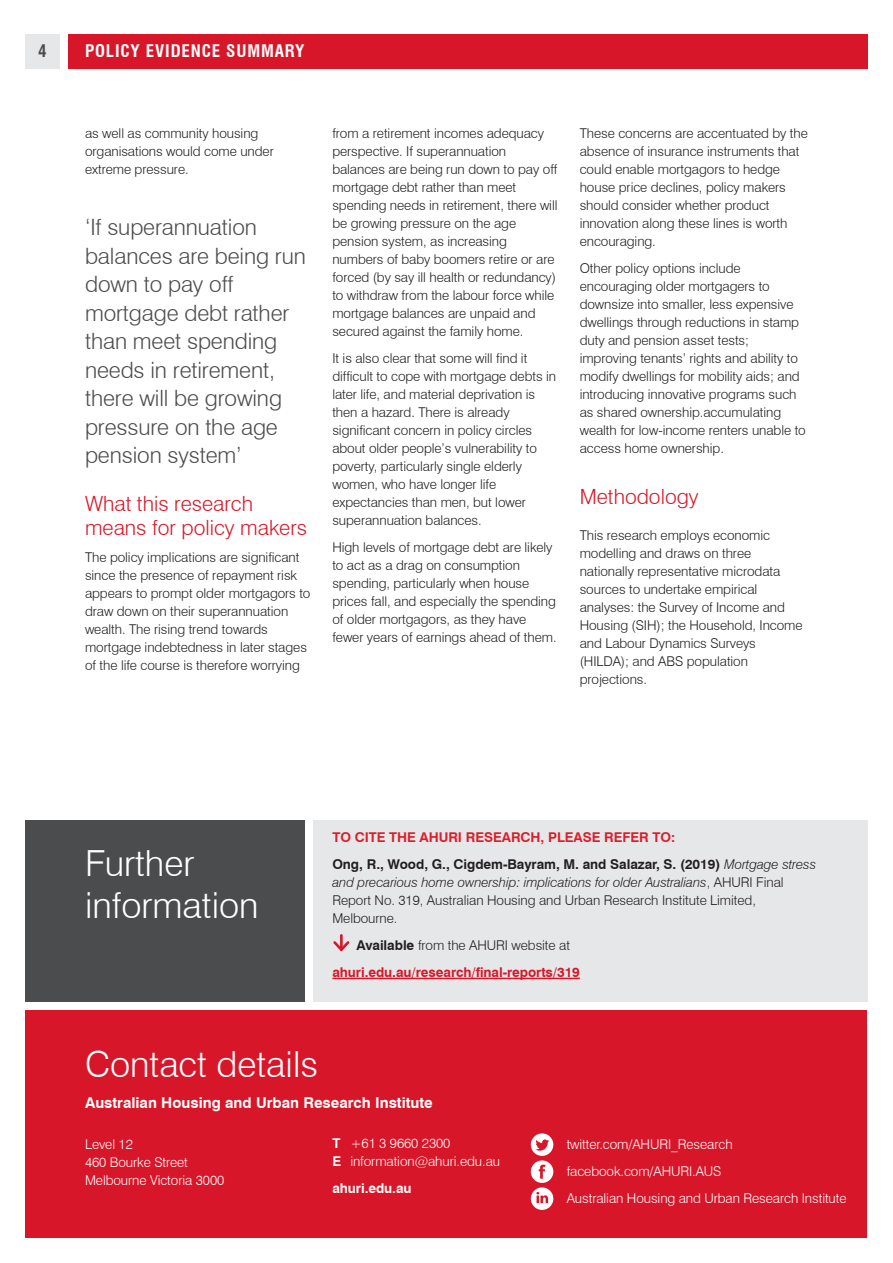
<style>
.page{position:relative;width:893px;height:1263px;background:#fff}
.page>*{position:absolute;margin:0;border:0;box-sizing:border-box;transform-origin:0 0}
.Section_heading{font:300 36px/42px "Swiss 721 BT";color:#fff}
.t1{font:300 22.5px/28.5px "Swiss 721 BT";letter-spacing:-.005em;color:#4b4c4d}
.Body_copy{font:300 21px/24px "Swiss 721 BT";color:#d71729}
.Subhead_1{font:300 21px "Swiss 721 BT";color:#d71729}
.Body_copy-2{font:700 condensed 16.95px "Swiss 721 BT";letter-spacing:.05em;color:#fff}
.Body_copy-3{font:700 condensed 16.95px "Swiss 721 BT";color:#4b4c4d}
.Subhead_2{font:700 15px "Swiss 721 BT";color:#fff}
.Body_copy-4{font:300 13.5px/18px "Swiss 721 BT";letter-spacing:-.005em;color:#231f20}
.Body_copy-5{font:300 13.5px/18px "Swiss 721 BT";letter-spacing:-.005em;color:#fff}
.Body_copy-6{font:700 13.5px "Swiss 721 BT";letter-spacing:-.005em;color:#d71729}
.Body_copy-7{font:700 13.5px "Swiss 721 BT";letter-spacing:-.005em;color:#da1f2b}
.Body_copy-8{font:700 13.5px "Swiss 721 BT";letter-spacing:-.005em;color:#fff}
.s1{font-weight:700}
.s2{font-style:italic}
</style>
<div class="page">
<div style="left:26px;top:1010px;width:841px;height:227px;background:#d71729"></div>
<div style="left:313px;top:820px;width:554px;height:181px;background:#e6e7e9"></div>
<div style="left:26px;top:820px;width:279px;height:181px;background:#4b4c4d"></div>
<div style="left:531px;top:1133px;width:22px;height:23px;background:#fff;border-radius:50%"></div>
<svg style="left:535px;top:1139px;width:14px;height:12px"></svg>
<div style="left:531px;top:1160px;width:22px;height:23px;background:#fff;border-radius:50%"></div>
<svg style="left:539px;top:1164px;width:6px;height:15px"></svg>
<div style="left:531px;top:1187px;width:22px;height:23px;background:#fff;border-radius:50%"></div>
<svg style="left:536px;top:1192px;width:12px;height:11px"></svg>
<div style="left:68px;top:34px;width:799px;height:34px;background:#d71729"></div>
<div style="left:26px;top:34px;width:34px;height:34px;background:#e6e7e9"></div>
<hr style="left:332px;top:978px;width:248px;height:1px;background:#d71729">
<hr style="left:340px;top:935px;width:3px;height:15px;background:#d71729">
<svg style="left:333px;top:939px;width:17px;height:13px"></svg>
<p class="Body_copy-3" style="left:38px;top:41px;width:10px">4</p>
<p class="Body_copy-2" style="left:85px;top:41px;width:221px">POLICY EVIDENCE SUMMARY</p>
<p class="Body_copy-4" style="left:85px;top:124px;width:190px">as well as community housing organisations would come under extreme pressure.</p>
<p class="t1" style="left:85px;top:213px;width:222px">‘If superannuation balances are being run down to pay off mortgage debt rather than meet spending needs in retirement, there will be growing pressure on the age pension system’</p>
<p class="Body_copy" style="left:85px;top:492px;width:224px">What this research means for policy makers</p>
<p class="Body_copy-4" style="left:85px;top:548px;width:227px">The policy implications are significant since the presence of repayment risk appears to prompt older mortgagors to draw down on their superannuation wealth. The rising trend towards mortgage indebtedness in later stages of the life course is therefore worrying</p>
<p class="Body_copy-4" style="left:332px;top:124px;width:227px">from a retirement incomes adequacy perspective. If superannuation balances are being run down to pay off mortgage debt rather than meet spending needs in retirement, there will be growing pressure on the age pension system, as increasing numbers of baby boomers retire or are forced (by say ill health or redundancy) to withdraw from the labour force while mortgage balances are unpaid and secured against the family home.</p>
<p class="Body_copy-4" style="left:332px;top:349px;width:225px">It is also clear that some will find it difficult to cope with mortgage debts in later life, and material deprivation is then a hazard. There is already significant concern in policy circles about older people’s vulnerability to poverty, particularly single elderly women, who have longer life expectancies than men, but lower superannuation balances.</p>
<p class="Body_copy-4" style="left:332px;top:538px;width:226px">High levels of mortgage debt are likely to act as a drag on consumption spending, particularly when house prices fall, and especially the spending of older mortgagors, as they have fewer years of earnings ahead of them.</p>
<p class="Body_copy-4" style="left:580px;top:124px;width:230px">These concerns are accentuated by the absence of insurance instruments that could enable mortgagors to hedge house price declines, policy makers should consider whether product innovation along these lines is worth encouraging.</p>
<p class="Body_copy-4" style="left:580px;top:259px;width:228px">Other policy options include encouraging older mortgagers to downsize into smaller, less expensive dwellings through reductions in stamp duty and pension asset tests; improving tenants’ rights and ability to modify dwellings for mobility aids; and introducing innovative programs such as shared ownership.accumulating wealth for low-income renters unable to access home ownership.</p>
<p class="Subhead_1" style="left:580px;top:484px;width:120px">Methodology</p>
<p class="Body_copy-4" style="left:580px;top:526px;width:224px">This research employs economic modelling and draws on three nationally representative microdata sources to undertake empirical analyses: the Survey of Income and<br>Housing (SIH); the Household, Income and Labour Dynamics Surveys (HILDA); and ABS population projections.</p>
<p class="Section_heading" style="left:85px;top:842px;width:175px">Further information</p>
<p class="Body_copy-7" style="left:332px;top:828px;width:344px">TO CITE THE AHURI RESEARCH, PLEASE REFER TO:</p>
<p class="Body_copy-4" style="left:332px;top:855px;width:485px"><span class="s1">Ong, R., Wood, G., Cigdem-Bayram, M. and Salazar, S. (2019)</span> <span class="s2">Mortgage stress and precarious home ownership: implications for older Australians</span>, AHURI Final Report No. 319, Australian Housing and Urban Research Institute Limited, Melbourne.</p>
<p class="Body_copy-4" style="left:356px;top:936px;width:215px"><span class="s1">Available</span> from the AHURI website at</p>
<p class="Body_copy-6" style="left:332px;top:963px;width:249px">ahuri.edu.au/research/final-reports/319</p>
<p class="Section_heading" style="left:85px;top:1043px;width:235px">Contact details</p>
<p class="Subhead_2" style="left:85px;top:1092px;width:349px">Australian Housing and Urban Research Institute</p>
<p class="Body_copy-5" style="left:85px;top:1135px;width:141px">Level 12<br>460 Bourke Street<br>Melbourne Victoria 3000</p>
<p class="Body_copy-5" style="left:332px;top:1134px;width:169px"><span class="s1">T</span> +61 3 9660 2300<br><span class="s1">E</span> information@ahuri.edu.au</p>
<p class="Body_copy-8" style="left:332px;top:1179px;width:81px">ahuri.edu.au</p>
<p class="Body_copy-5" style="left:567px;top:1135px;width:168px">twitter.com/AHURI_Research</p>
<p class="Body_copy-5" style="left:567px;top:1162px;width:156px">facebook.com/AHURI.AUS</p>
<p class="Body_copy-5" style="left:567px;top:1189px;width:281px">Australian Housing and Urban Research Institute</p>
</div>
